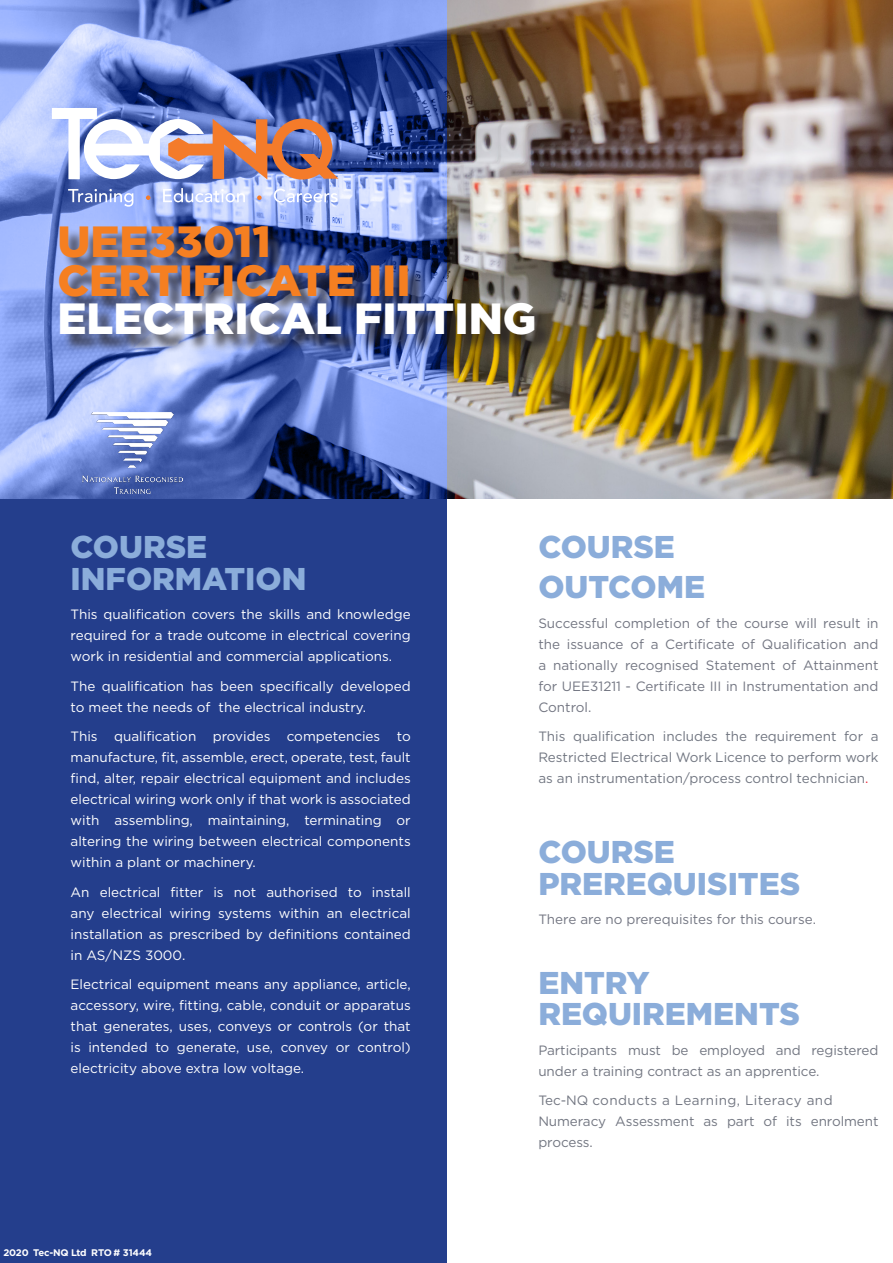
<style>
.page{position:relative;width:893px;height:1263px;background:#fff}
.page>*{position:absolute;margin:0;border:0;box-sizing:border-box;transform-origin:0 0}
.t1{font:900 43.65px "Gotham";color:#f57f21}
.t2{font:900 43.65px "Gotham";color:#fff}
.Body_Copy{font:900 31.5px/31.5px "Gotham";color:#8badda}
.Heading_1{font:900 31.5px/31.5px "Gotham";color:#8badda}
.Body_Copy-2{font:13.5px/21px "Gotham";color:#fff;text-align:justify}
.Body_Copy-3{font:13.5px/21px "Gotham";color:#737682;text-align:justify}
.Body_Copy-4{font:13.5px/21px "Gotham";letter-spacing:-.005em;color:#727681}
.Body_Copy-5{font:13.5px/21px "Gotham";color:#717681;text-align:justify}
.Heading_2{font:700 9.6px "Gotham";letter-spacing:-.015em;color:#fff}
.s1{color:#ee2f3e}
</style>
<div class="page">
<img style="left:446px;top:0;width:447px;height:499px">
<svg style="left:0;top:0;width:446px;height:1263px;background:#3a539f"></svg>
<svg style="left:68px;top:189px;width:65px;height:18px"></svg>
<svg style="left:163px;top:188px;width:82px;height:14px"></svg>
<svg style="left:274px;top:189px;width:64px;height:14px"></svg>
<svg style="left:146px;top:195px;width:4px;height:5px"></svg>
<svg style="left:257px;top:195px;width:5px;height:5px"></svg>
<svg style="left:52px;top:108px;width:286px;height:72px"></svg>
<div style="left:62px;top:228px;width:492px;height:125px;background:#231f20;opacity:.75"></div>
<img style="left:83px;top:413px;width:100px;height:80px">
<p class="t1" style="left:57px;top:211px;width:215px">UEE33011</p>
<p class="t1" style="left:57px;top:250px;width:355px">CERTIFICATE III</p>
<p class="t2" style="left:57px;top:289px;width:481px">ELECTRICAL FITTING</p>
<p class="Heading_1" style="left:71px;top:531px;width:237px">COURSE<br>INFORMATION</p>
<p class="Body_Copy-2" style="left:71px;top:603px;width:342px">This qualification covers the skills and knowledge required for a trade outcome in electrical covering work in residential and commercial applications.</p>
<p class="Body_Copy-2" style="left:71px;top:675px;width:342px">The qualification has been specifically developed to meet the needs of the electrical industry.</p>
<p class="Body_Copy-2" style="left:71px;top:725px;width:342px">This qualification provides competencies to manufacture, fit, assemble, erect, operate, test, fault find, alter, repair electrical equipment and includes electrical wiring work only if that work is associated with assembling, maintaining, terminating or altering the wiring between electrical components within a plant or machinery.</p>
<p class="Body_Copy-2" style="left:71px;top:881px;width:342px">An electrical fitter is not authorised to install any electrical wiring systems within an electrical installation as prescribed by definitions contained in AS/NZS 3000.</p>
<p class="Body_Copy-2" style="left:71px;top:973px;width:342px">Electrical equipment means any appliance, article, accessory, wire, fitting, cable, conduit or apparatus that generates, uses, conveys or controls (or that is intended to generate, use, convey or control) electricity above extra low voltage.</p>
<p class="Heading_2" style="left:3px;top:1246px;width:150px">2020 Tec-NQ Ltd RTO # 31444</p>
<p class="Body_Copy" style="left:538px;top:531px;width:138px">COURSE</p>
<p class="Body_Copy" style="left:538px;top:571px;width:168px">OUTCOME</p>
<p class="Body_Copy-3" style="left:538px;top:612px;width:342px">Successful completion of the course will result in the issuance of a Certificate of Qualification and a nationally recognised Statement of Attainment for UEE31211 - Certificate III in Instrumentation and Control.</p>
<p class="Body_Copy-5" style="left:538px;top:725px;width:342px">This qualification includes the requirement for a Restricted Electrical Work Licence to perform work as an instrumentation/process control technician<span class="s1">.</span></p>
<p class="Body_Copy" style="left:538px;top:836px;width:263px">COURSE<br>PREREQUISITES</p>
<p class="Body_Copy-3" style="left:538px;top:908px;width:279px">There are no prerequisites for this course.</p>
<p class="Body_Copy" style="left:538px;top:966px;width:263px">ENTRY<br>REQUIREMENTS</p>
<p class="Body_Copy-4" style="left:538px;top:1039px;width:342px">Participants must be employed and registered under a training contract as an apprentice.</p>
<p class="Body_Copy-4" style="left:538px;top:1089px;width:342px">Tec-NQ conducts a Learning, Literacy and<br>Numeracy Assessment as part of its enrolment process.</p>
</div>
